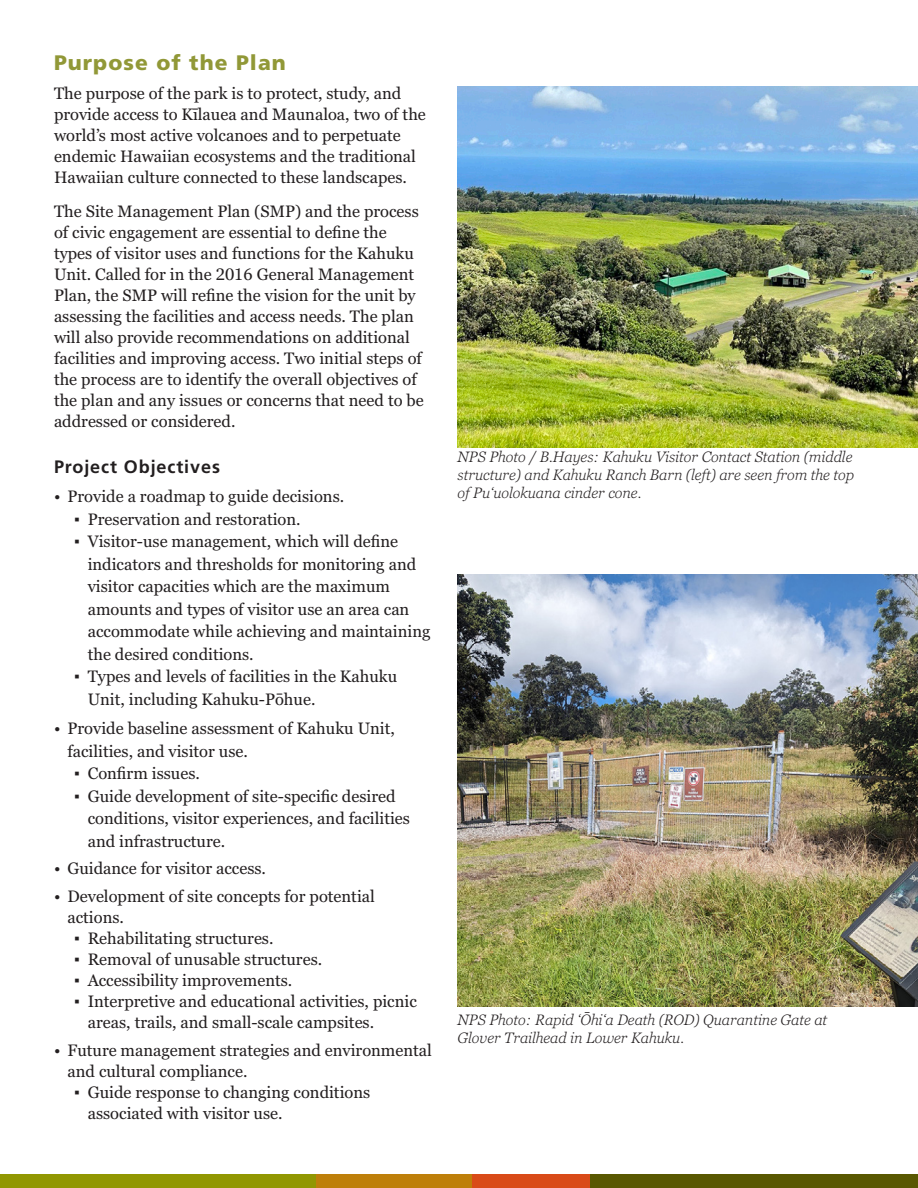
<style>
.page{position:relative;width:918px;height:1188px;background:#fff}
.page>*{position:absolute;margin:0;border:0;box-sizing:border-box;transform-origin:0 0}
.Heading_1{font:900 21px "H Frutiger LT Std";letter-spacing:.05em;color:#919837}
.Heading_2{font:700 18px "H Frutiger LT Std";letter-spacing:.05em;color:#231f20}
.Body_Text{font:16.5px/21px "Georgia Pro";color:#231f20}
.Image_Caption_Light{font:italic 300 15px/18px "Georgia Pro";color:#231f20;text-align:justify}
</style>
<div class="page">
<div style="left:590px;top:1174px;width:328px;height:14px;background:#595802"></div>
<div style="left:0;top:1174px;width:316px;height:14px;background:#919702"></div>
<div style="left:316px;top:1174px;width:156px;height:14px;background:#be7f0a"></div>
<div style="left:472px;top:1174px;width:118px;height:14px;background:#d94b18"></div>
<img style="left:458px;top:86px;width:460px;height:361px">
<img style="left:458px;top:575px;width:460px;height:432px">
<h2 class="Heading_1" style="left:54px;top:50px;width:233px">Purpose of the Plan</h2>
<p class="Body_Text" style="left:54px;top:83px;width:373px">The purpose of the park is to protect, study, and provide access to Kīlauea and Maunaloa, two of the world’s most active volcanoes and to perpetuate endemic Hawaiian ecosystems and the traditional Hawaiian culture connected to these landscapes.</p>
<p class="Body_Text" style="left:54px;top:202px;width:371px">The Site Management Plan (SMP) and the process of civic engagement are essential to define the types of visitor uses and functions for the Kahuku Unit. Called for in the 2016 General Management Plan, the SMP will refine the vision for the unit by assessing the facilities and access needs. The plan will also provide recommendations on additional facilities and improving access. Two initial steps of the process are to identify the overall objectives of the plan and any issues or concerns that need to be addressed or considered.</p>
<h3 class="Heading_2" style="left:54px;top:456px;width:168px">Project Objectives</h3>
<p class="Body_Text" style="left:54px;top:487px;width:292px">• Provide a roadmap to guide decisions.</p>
<p class="Body_Text" style="left:74px;top:509px;width:228px">▪ Preservation and restoration.</p>
<p class="Body_Text" style="left:88px;top:531px;width:344px;line-height:22.5px;text-indent:-13px">▪ Visitor-use management, which will define indicators and thresholds for monitoring and visitor capacities which are the maximum amounts and types of visitor use an area can accommodate while achieving and maintaining the desired conditions.</p>
<p class="Body_Text" style="left:88px;top:666px;width:311px;line-height:22.5px;text-indent:-13px">▪ Types and levels of facilities in the Kahuku<br>Unit, including Kahuku-Pōhue.</p>
<p class="Body_Text" style="left:67px;top:718px;width:329px;line-height:22.5px;text-indent:-13px">• Provide baseline assessment of Kahuku Unit, facilities, and visitor use.</p>
<p class="Body_Text" style="left:74px;top:764px;width:127px">▪ Confirm issues.</p>
<p class="Body_Text" style="left:88px;top:785px;width:324px;line-height:22.5px;text-indent:-13px">▪ Guide development of site-specific desired conditions, visitor experiences, and facilities and infrastructure.</p>
<p class="Body_Text" style="left:54px;top:859px;width:214px">• Guidance for visitor access.</p>
<p class="Body_Text" style="left:67px;top:887px;width:309px;text-indent:-13px">• Development of site concepts for potential actions.</p>
<p class="Body_Text" style="left:74px;top:929px;width:201px">▪ Rehabilitating structures.</p>
<p class="Body_Text" style="left:74px;top:950px;width:250px">▪ Removal of unusable structures.</p>
<p class="Body_Text" style="left:74px;top:971px;width:220px">▪ Accessibility improvements.</p>
<p class="Body_Text" style="left:88px;top:992px;width:331px;text-indent:-13px">▪ Interpretive and educational activities, picnic areas, trails, and small-scale campsites.</p>
<p class="Body_Text" style="left:67px;top:1040px;width:366px;text-indent:-13px">• Future management strategies and environmental and cultural compliance.</p>
<p class="Body_Text" style="left:88px;top:1082px;width:284px;text-indent:-13px">▪ Guide response to changing conditions associated with visitor use.</p>
<p class="Image_Caption_Light" style="left:458px;top:449px;width:398px">NPS Photo / B.Hayes: Kahuku Visitor Contact Station (middle structure) and Kahuku Ranch Barn (left) are seen from the top of Pu‘uolokuana cinder cone.</p>
<p class="Image_Caption_Light" style="left:458px;top:1012px;width:371px">NPS Photo: Rapid ‘Ōhi‘a Death (ROD) Quarantine Gate at<br>Glover Trailhead in Lower Kahuku.</p>
</div>
